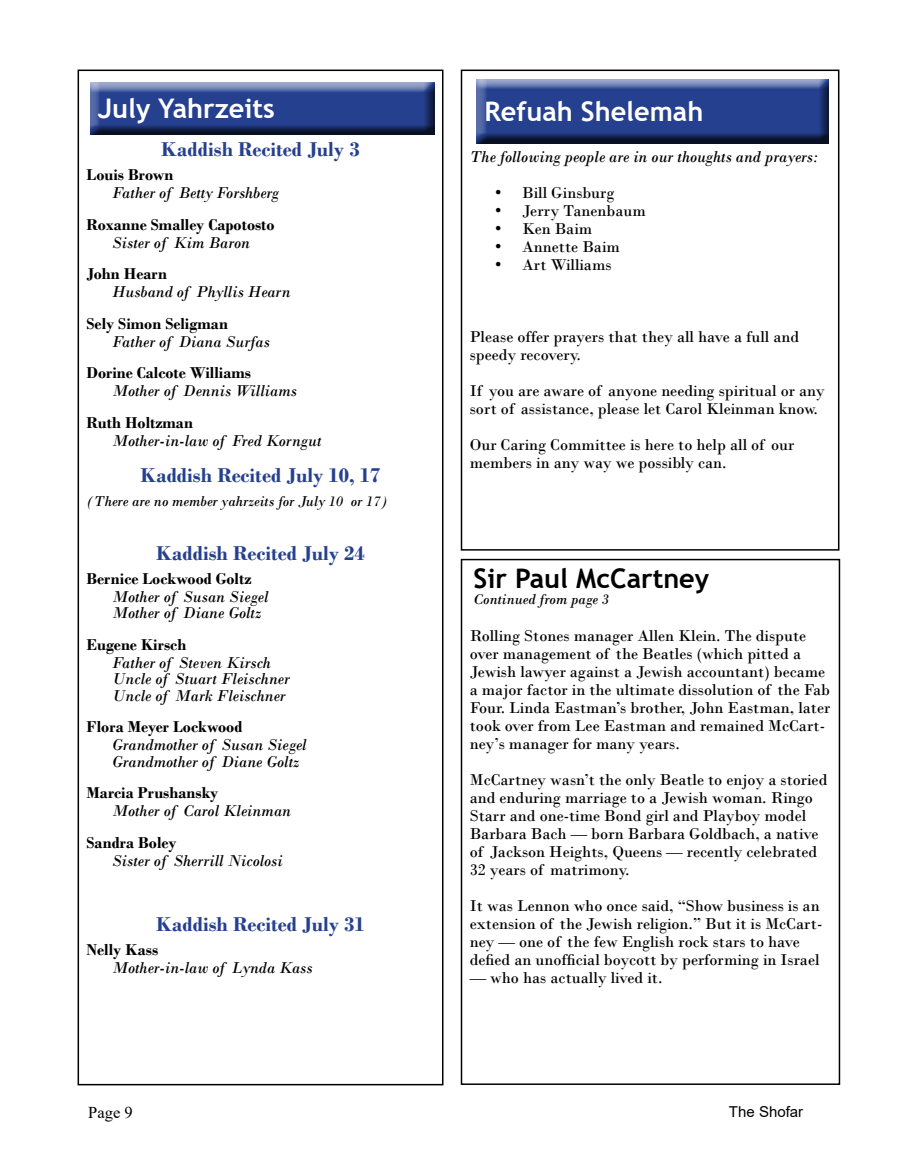
<style>
.page{position:relative;width:905px;height:1175px;background:#fff}
.page>*{position:absolute;margin:0;border:0;box-sizing:border-box;transform-origin:0 0}
.t1{font:700 27px "Trebuchet MS";color:#fff}
.t2{font:700 27px "Trebuchet MS";color:#000}
.t3{font:700 21px "Bodoni";color:#25408f}
.t4{font:16.5px/18px "Bodoni";color:#000}
.t5{font:italic 16.5px/16.5px "Bodoni";color:#000}
.t6{font:700 16.5px "Bodoni";color:#000}
.t7{font:16.5px "Times New Roman";color:#000}
.t8{font:italic 15px "Bodoni";color:#000}
.t9{font:15px "Arial";color:#000}
.s1{font-family:"Times New Roman";font-size:18px}
</style>
<div class="page">
<div style="left:78px;top:70px;width:365px;height:1015px;border:2px solid #000"></div>
<div style="left:84px;top:82px;width:351px;height:53px;background:#000;opacity:.75"></div>
<div style="left:460px;top:70px;width:379px;height:480px;border:2px solid #000"></div>
<div style="left:470px;top:79px;width:360px;height:65px;background:#000;opacity:.75"></div>
<div style="left:460px;top:559px;width:380px;height:525px;border:2px solid #000"></div>
<h1 class="t1" style="left:98px;top:92px;width:178px">July Yahrzeits</h1>
<p class="t3" style="left:161px;top:137px;width:200px">Kaddish Recited July 3</p>
<p class="t6" style="left:87px;top:165px;width:88px">Louis Brown</p>
<p class="t5" style="left:112px;top:184px;width:169px">Father of Betty Forshberg</p>
<p class="t6" style="left:87px;top:214px;width:190px">Roxanne Smalley Capotosto</p>
<p class="t5" style="left:112px;top:234px;width:139px">Sister of Kim Baron</p>
<p class="t6" style="left:87px;top:264px;width:82px">John Hearn</p>
<p class="t5" style="left:112px;top:283px;width:180px">Husband of Phyllis Hearn</p>
<p class="t6" style="left:87px;top:313px;width:143px">Sely Simon Seligman</p>
<p class="t5" style="left:112px;top:333px;width:159px">Father of Diana Surfas</p>
<p class="t6" style="left:87px;top:363px;width:166px">Dorine Calcote Williams</p>
<p class="t5" style="left:112px;top:382px;width:186px">Mother of Dennis Williams</p>
<p class="t6" style="left:87px;top:412px;width:108px">Ruth Holtzman</p>
<p class="t5" style="left:112px;top:432px;width:211px">Mother-in-law of Fred Korngut</p>
<p class="t3" style="left:140px;top:462px;width:242px">Kaddish Recited July 10, 17</p>
<p class="t8" style="left:87px;top:492px;width:303px">(There are no member yahrzeits for July 10 or 17)</p>
<p class="t3" style="left:156px;top:540px;width:210px">Kaddish Recited July 24</p>
<p class="t6" style="left:87px;top:568px;width:166px">Bernice Lockwood Goltz</p>
<p class="t5" style="left:112px;top:588px;width:158px">Mother of Susan Siegel<br>Mother of Diane Goltz</p>
<p class="t6" style="left:87px;top:634px;width:101px">Eugene Kirsch</p>
<p class="t5" style="left:112px;top:654px;width:179px">Father of Steven Kirsch<br>Uncle of Stuart Fleischner<br>Uncle of Mark Fleischner</p>
<p class="t6" style="left:87px;top:717px;width:157px">Flora Meyer Lockwood</p>
<p class="t5" style="left:112px;top:736px;width:196px">Grandmother of Susan Siegel<br>Grandmother of Diane Goltz</p>
<p class="t6" style="left:87px;top:783px;width:133px">Marcia Prushansky</p>
<p class="t5" style="left:112px;top:802px;width:180px">Mother of Carol Kleinman</p>
<p class="t6" style="left:87px;top:832px;width:91px">Sandra Boley</p>
<p class="t5" style="left:112px;top:852px;width:172px">Sister of Sherrill Nicolosi</p>
<p class="t3" style="left:156px;top:911px;width:210px">Kaddish Recited July 31</p>
<p class="t6" style="left:87px;top:939px;width:73px">Nelly Kass</p>
<p class="t5" style="left:112px;top:958px;width:202px">Mother-in-law of Lynda Kass</p>
<h1 class="t1" style="left:484px;top:95px;width:220px">Refuah Shelemah</h1>
<p class="t5" style="left:470px;top:148px;width:350px">The following people are in our thoughts and prayers:</p>
<p class="t4" style="left:495px;top:184px;width:121px"><span class="s1">•</span> Bill Ginsburg</p>
<p class="t4" style="left:495px;top:202px;width:152px"><span class="s1">•</span> Jerry Tanenbaum</p>
<p class="t4" style="left:495px;top:220px;width:98px"><span class="s1">•</span> Ken Baim</p>
<p class="t4" style="left:495px;top:238px;width:126px"><span class="s1">•</span> Annette Baim</p>
<p class="t4" style="left:495px;top:256px;width:118px"><span class="s1">•</span> Art Williams</p>
<p class="t4" style="left:469px;top:328px;width:331px">Please offer prayers that they all have a full and speedy recovery.</p>
<p class="t4" style="left:469px;top:382px;width:356px">If you are aware of anyone needing spiritual or any sort of assistance, please let Carol Kleinman know.</p>
<p class="t4" style="left:469px;top:436px;width:326px">Our Caring Committee is here to help all of our members in any way we possibly can.</p>
<h1 class="t2" style="left:473px;top:561px;width:237px">Sir Paul McCartney</h1>
<p class="t8" style="left:473px;top:590px;width:137px">Continued from page 3</p>
<p class="t4" style="left:470px;top:626px;width:362px">Rolling Stones manager Allen Klein. The dispute over management of the Beatles (which pitted a Jewish lawyer against a Jewish accountant) became a major factor in the ultimate dissolution of the Fab Four. Linda Eastman’s brother, John Eastman, later took over from Lee Eastman and remained McCart&shy;ney’s manager for many years.</p>
<p class="t4" style="left:470px;top:770px;width:359px">McCartney wasn’t the only Beatle to enjoy a storied and enduring marriage to a Jewish woman. Ringo Starr and one-time Bond girl and Playboy model Barbara Bach — born Barbara Goldbach, a native of Jackson Heights, Queens — recently celebrated 32 years of matrimony.</p>
<p class="t4" style="left:470px;top:896px;width:354px">It was Lennon who once said, “Show business is an extension of the Jewish religion.” But it is McCart&shy;ney — one of the few English rock stars to have defied an unofficial boycott by performing in Israel</p>
<p class="t4" style="left:470px;top:968px;width:194px">— who has actually lived it.</p>
<p class="t7" style="left:88px;top:1100px;width:46px">Page 9</p>
<p class="t9" style="left:729px;top:1101px;width:76px">The Shofar</p>
</div>
